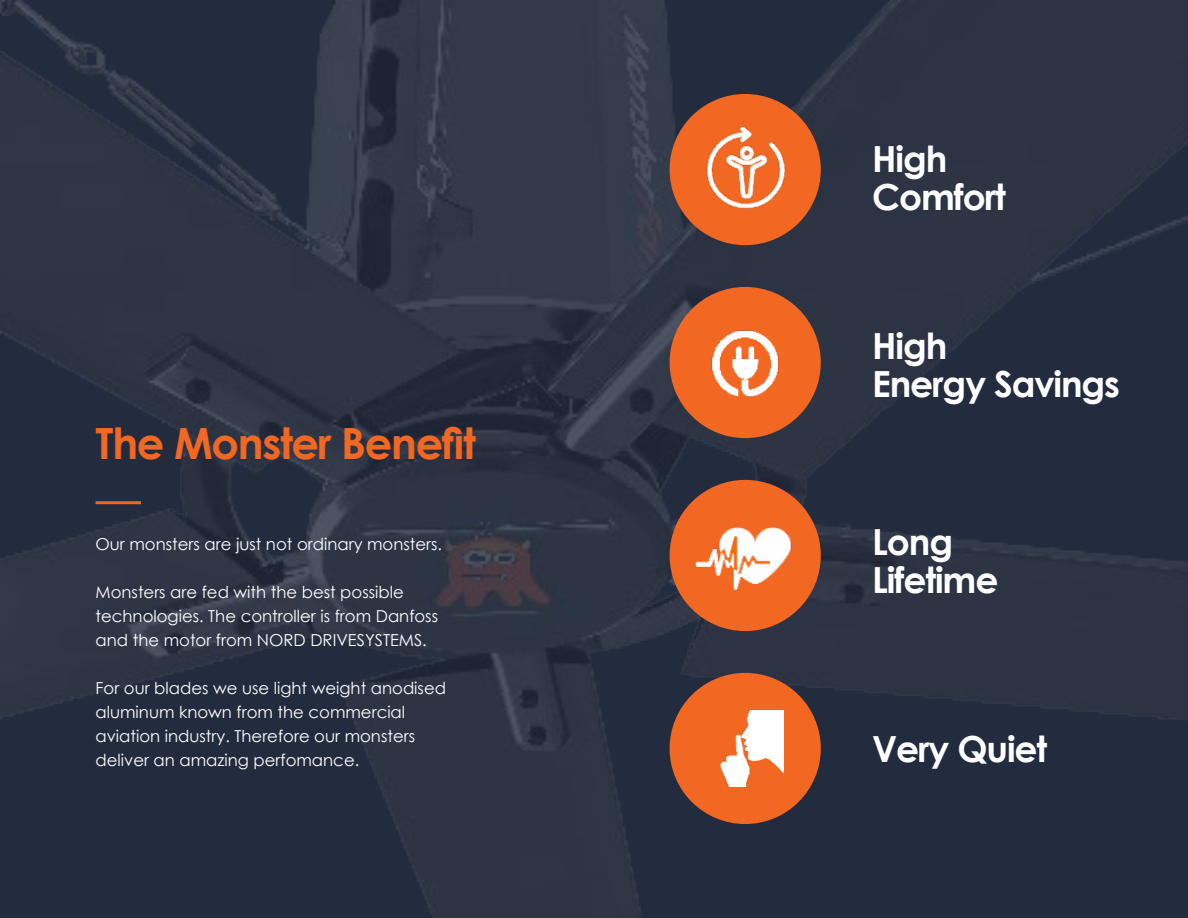
<style>
.page{position:relative;width:1188px;height:918px;background:#fff}
.page>*{position:absolute;margin:0;border:0;box-sizing:border-box;transform-origin:0 0}
.t1{font:700 43.05px "Century Gothic";letter-spacing:-.03em;color:#f26722}
.t2{font:700 36px/37.5px "Century Gothic";letter-spacing:-.03em;color:#fff}
.t3{font:16.5px/24px "Century Gothic";color:#fff}
</style>
<div class="page">
<img style="left:0;top:0;width:1188px;height:918px">
<hr style="left:96px;top:501px;width:45px;height:3px;background:#f26722">
<div style="left:670px;top:94px;width:151px;height:151px;background:#f26722;border-radius:50%"></div>
<div style="left:670px;top:287px;width:151px;height:151px;background:#f26722;border-radius:50%"></div>
<div style="left:670px;top:480px;width:151px;height:151px;background:#f26722;border-radius:50%"></div>
<div style="left:670px;top:673px;width:151px;height:151px;background:#f26722;border-radius:50%"></div>
<img style="left:706px;top:126px;width:80px;height:83px">
<img style="left:711px;top:330px;width:68px;height:67px">
<img style="left:695px;top:527px;width:97px;height:64px">
<img style="left:720px;top:711px;width:63px;height:75px">
<h1 class="t1" style="left:96px;top:410px;width:382px">The Monster Benefit</h1>
<p class="t3" style="left:96px;top:532px;width:348px">Our monsters are just not ordinary monsters.</p>
<p class="t3" style="left:96px;top:580px;width:344px">Monsters are fed with the best possible technologies. The controller is from Danfoss and the motor from NORD DRIVESYSTEMS.</p>
<p class="t3" style="left:96px;top:676px;width:352px">For our blades we use light weight anodised aluminum known from the commercial aviation industry. Therefore our monsters deliver an amazing perfomance.</p>
<h2 class="t2" style="left:872px;top:139px;width:135px">High<br>Comfort</h2>
<h2 class="t2" style="left:872px;top:326px;width:250px">High<br>Energy Savings</h2>
<h2 class="t2" style="left:872px;top:522px;width:128px">Long<br>Lifetime</h2>
<h2 class="t2" style="left:872px;top:729px;width:177px">Very Quiet</h2>
</div>
